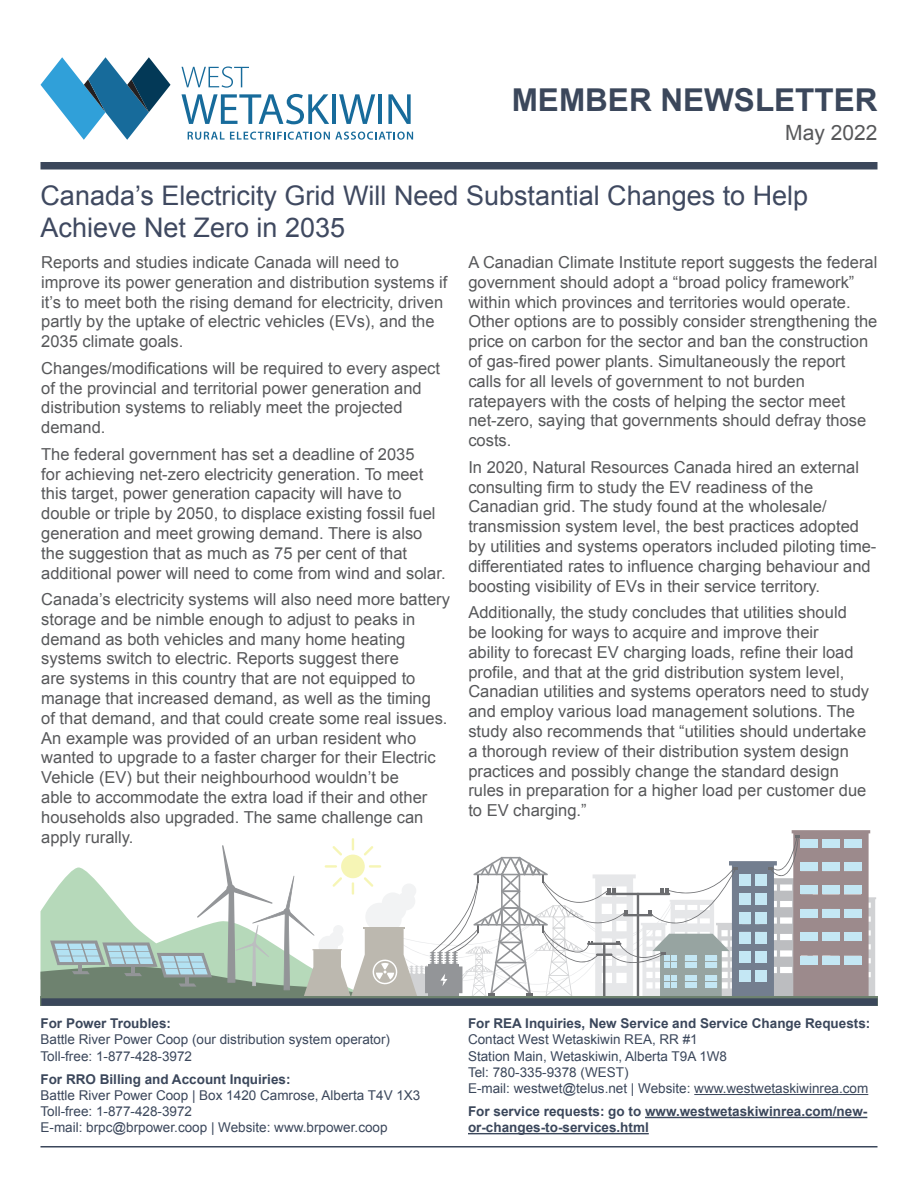
<style>
.page{position:relative;width:918px;height:1188px;background:#fff}
.page>*{position:absolute;margin:0;border:0;box-sizing:border-box;transform-origin:0 0}
.t1{font:700 31.5px "Arial";color:#3b475b}
.t2{font:27px/32.4px "Arial";color:#3f4960}
.t3{font:21px "Arial";color:#57585a}
.t4{font:16.5px/19.8px "Arial";color:#57585a}
.t5{font:13.5px/16.2px "Arial";color:#3b475b}
.t6{font:700 13.5px/16.2px "Arial";color:#3b475b}
</style>
<div class="page">
<svg style="left:40px;top:830px;width:836px;height:173px"></svg>
<hr style="left:40px;top:1146px;width:838px;height:2px;background:#3b475b">
<div style="left:40px;top:162px;width:838px;height:8px;background:#3b475b"></div>
<svg style="left:41px;top:57px;width:130px;height:83px"></svg>
<svg style="left:188px;top:132px;width:225px;height:8px"></svg>
<svg style="left:182px;top:94px;width:147px;height:30px"></svg>
<hr style="left:332px;top:94px;width:4px;height:30px;background:#176b9b">
<svg style="left:339px;top:94px;width:36px;height:30px"></svg>
<hr style="left:378px;top:94px;width:4px;height:30px;background:#176b9b">
<svg style="left:388px;top:94px;width:23px;height:30px"></svg>
<svg style="left:182px;top:66px;width:67px;height:22px"></svg>
<div style="left:41px;top:998px;width:837px;height:8px;background:#3b475b"></div>
<hr style="left:694px;top:1094px;width:174px;height:1px;background:#3b475b">
<hr style="left:645px;top:1117px;width:222px;height:1px;background:#3b475b">
<hr style="left:468px;top:1133px;width:181px;height:1px;background:#3b475b">
<h1 class="t1" style="left:512px;top:79px;width:367px">MEMBER NEWSLETTER</h1>
<p class="t3" style="left:785px;top:119px;width:94px">May 2022</p>
<h2 class="t2" style="left:40px;top:180px;width:769px">Canada’s Electricity Grid Will Need Substantial Changes to Help<br>Achieve Net Zero in 2035</h2>
<p class="t4" style="left:41px;top:253px;width:408px">Reports and studies indicate Canada will need to improve its power generation and distribution systems if it’s to meet both the rising demand for electricity, driven partly by the uptake of electric vehicles (EVs), and the 2035 climate goals.</p>
<p class="t4" style="left:41px;top:358px;width:400px">Changes/modifications will be required to every aspect of the provincial and territorial power generation and distribution systems to reliably meet the projected demand.</p>
<p class="t4" style="left:41px;top:444px;width:406px">The federal government has set a deadline of 2035<br>for achieving net-zero electricity generation. To meet this target, power generation capacity will have to double or triple by 2050, to displace existing fossil fuel generation and meet growing demand. There is also the suggestion that as much as 75 per cent of that additional power will need to come from wind and solar.</p>
<p class="t4" style="left:41px;top:590px;width:410px">Canada’s electricity systems will also need more battery storage and be nimble enough to adjust to peaks in demand as both vehicles and many home heating systems switch to electric. Reports suggest there<br>are systems in this country that are not equipped to manage that increased demand, as well as the timing<br>of that demand, and that could create some real issues.<br>An example was provided of an urban resident who wanted to upgrade to a faster charger for their Electric Vehicle (EV) but their neighbourhood wouldn’t be<br>able to accommodate the extra load if their and other households also upgraded. The same challenge can apply rurally.</p>
<p class="t4" style="left:468px;top:253px;width:411px">A Canadian Climate Institute report suggests the federal government should adopt a “broad policy framework” within which provinces and territories would operate.<br>Other options are to possibly consider strengthening the price on carbon for the sector and ban the construction of gas-fired power plants. Simultaneously the report calls for all levels of government to not burden ratepayers with the costs of helping the sector meet net-zero, saying that governments should defray those costs.</p>
<p class="t4" style="left:468px;top:457px;width:410px">In 2020, Natural Resources Canada hired an external consulting firm to study the EV readiness of the Canadian grid. The study found at the wholesale/ transmission system level, the best practices adopted by utilities and systems operators included piloting time&shy;differentiated rates to influence charging behaviour and boosting visibility of EVs in their service territory.</p>
<p class="t4" style="left:468px;top:603px;width:402px">Additionally, the study concludes that utilities should be looking for ways to acquire and improve their<br>ability to forecast EV charging loads, refine their load profile, and that at the grid distribution system level, Canadian utilities and systems operators need to study and employ various load management solutions. The study also recommends that “utilities should undertake a thorough review of their distribution system design practices and possibly change the standard design rules in preparation for a higher load per customer due to EV charging.”</p>
<p class="t6" style="left:40px;top:1016px;width:132px">For Power Troubles:</p>
<p class="t5" style="left:40px;top:1032px;width:351px">Battle River Power Coop (our distribution system operator)<br>Toll-free: 1-877-428-3972</p>
<p class="t6" style="left:40px;top:1071px;width:252px">For RRO Billing and Account Inquiries:</p>
<p class="t5" style="left:40px;top:1087px;width:381px">Battle River Power Coop | Box 1420 Camrose, Alberta T4V 1X3<br>Toll-free: 1-877-428-3972<br>E-mail: brpc@brpower.coop | Website: www.brpower.coop</p>
<p class="t6" style="left:468px;top:1016px;width:404px">For REA Inquiries, New Service and Service Change Requests:</p>
<p class="t5" style="left:468px;top:1032px;width:402px">Contact West Wetaskiwin REA, RR #1<br>Station Main, Wetaskiwin, Alberta T9A 1W8<br>Tel: 780-335-9378 (WEST)<br>E-mail: westwet@telus.net | Website: www.westwetaskiwinrea.com</p>
<p class="t6" style="left:468px;top:1104px;width:401px">For service requests: go to www.westwetaskiwinrea.com/new&shy;or-changes-to-services.html</p>
</div>
